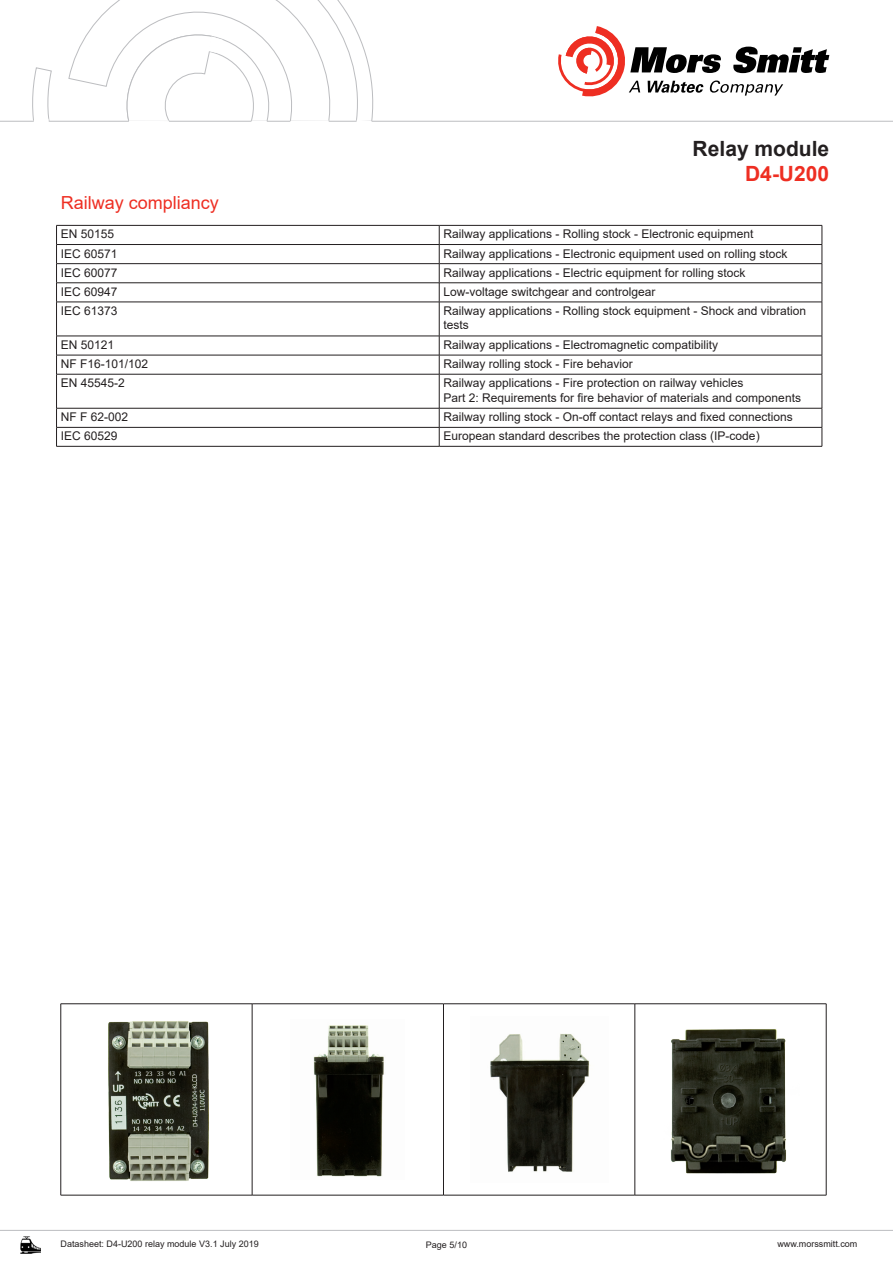
<style>
.page{position:relative;width:893px;height:1263px;background:#fff}
.page>*{position:absolute;margin:0;border:0;box-sizing:border-box;transform-origin:0 0}
.t1{font:700 21px "Arial";color:#231f20}
.t2{font:700 21px "Arial";color:#ee2e22}
.Title___red-reg-12{font:18px "Arial";color:#ee2e22}
.Tabel___black-reg-8{font:12px/14.4px "Arial";color:#231f20}
.t3{font:9px "Arial";color:#231f20}
</style>
<div class="page">
<svg style="left:33px;top:5px;width:356px;height:116px"></svg>
<svg style="left:34px;top:119px;width:15px;height:3px"></svg>
<svg style="left:356px;top:120px;width:16px;height:2px"></svg>
<svg style="left:68px;top:1px;width:274px;height:121px"></svg>
<svg style="left:558px;top:26px;width:271px;height:70px"></svg>
<img style="left:20px;top:1237px;width:21px;height:16px">
<svg style="left:57px;top:224px;width:765px;height:222px"></svg>
<hr style="left:56px;top:225px;width:383px;height:1px;background:#231f20">
<hr style="left:439px;top:225px;width:383px;height:1px;background:#231f20">
<hr style="left:56px;top:244px;width:383px;height:1px;background:#231f20">
<hr style="left:439px;top:244px;width:383px;height:1px;background:#231f20">
<hr style="left:56px;top:263px;width:383px;height:1px;background:#231f20">
<hr style="left:439px;top:263px;width:383px;height:1px;background:#231f20">
<hr style="left:56px;top:283px;width:383px;height:1px;background:#231f20">
<svg style="left:56px;top:226px;width:1px;height:76px"></svg>
<hr style="left:439px;top:283px;width:383px;height:1px;background:#231f20">
<svg style="left:439px;top:226px;width:1px;height:76px"></svg>
<svg style="left:822px;top:226px;width:1px;height:76px"></svg>
<hr style="left:56px;top:302px;width:383px;height:1px;background:#231f20">
<hr style="left:56px;top:302px;width:1px;height:34px;background:#231f20">
<hr style="left:439px;top:302px;width:383px;height:1px;background:#231f20">
<hr style="left:439px;top:302px;width:1px;height:34px;background:#231f20">
<hr style="left:822px;top:302px;width:1px;height:34px;background:#231f20">
<hr style="left:56px;top:336px;width:383px;height:1px;background:#231f20">
<hr style="left:439px;top:336px;width:383px;height:1px;background:#231f20">
<hr style="left:56px;top:355px;width:383px;height:1px;background:#231f20">
<svg style="left:56px;top:336px;width:1px;height:38px"></svg>
<hr style="left:439px;top:355px;width:383px;height:1px;background:#231f20">
<svg style="left:439px;top:336px;width:1px;height:38px"></svg>
<svg style="left:822px;top:336px;width:1px;height:38px"></svg>
<hr style="left:56px;top:374px;width:383px;height:1px;background:#231f20">
<hr style="left:56px;top:374px;width:1px;height:34px;background:#231f20">
<hr style="left:439px;top:374px;width:383px;height:1px;background:#231f20">
<hr style="left:439px;top:374px;width:1px;height:34px;background:#231f20">
<hr style="left:822px;top:374px;width:1px;height:34px;background:#231f20">
<hr style="left:56px;top:408px;width:383px;height:1px;background:#231f20">
<hr style="left:439px;top:408px;width:383px;height:1px;background:#231f20">
<hr style="left:56px;top:427px;width:383px;height:1px;background:#231f20">
<svg style="left:56px;top:408px;width:1px;height:38px"></svg>
<hr style="left:439px;top:427px;width:383px;height:1px;background:#231f20">
<svg style="left:439px;top:408px;width:1px;height:38px"></svg>
<svg style="left:822px;top:408px;width:1px;height:38px"></svg>
<hr style="left:56px;top:446px;width:383px;height:1px;background:#231f20">
<hr style="left:439px;top:446px;width:383px;height:1px;background:#231f20">
<svg style="left:62px;top:1004px;width:764px;height:191px"></svg>
<hr style="left:61px;top:1003px;width:191px;height:1px;background:#231f20">
<hr style="left:61px;top:1004px;width:1px;height:191px;background:#231f20">
<hr style="left:252px;top:1003px;width:191px;height:1px;background:#231f20">
<hr style="left:252px;top:1004px;width:1px;height:191px;background:#231f20">
<hr style="left:443px;top:1003px;width:192px;height:1px;background:#231f20">
<hr style="left:443px;top:1004px;width:1px;height:191px;background:#231f20">
<hr style="left:635px;top:1003px;width:191px;height:1px;background:#231f20">
<hr style="left:635px;top:1004px;width:1px;height:191px;background:#231f20">
<hr style="left:826px;top:1004px;width:1px;height:191px;background:#231f20">
<hr style="left:61px;top:1195px;width:191px;height:1px;background:#231f20">
<hr style="left:252px;top:1195px;width:191px;height:1px;background:#231f20">
<hr style="left:443px;top:1195px;width:192px;height:1px;background:#231f20">
<hr style="left:635px;top:1195px;width:191px;height:1px;background:#231f20">
<img style="left:90px;top:1014px;width:132px;height:171px">
<img style="left:291px;top:1019px;width:114px;height:161px">
<img style="left:470px;top:1017px;width:138px;height:165px">
<img style="left:661px;top:1021px;width:139px;height:157px">
<h1 class="t1" style="left:693px;top:133px;width:138px">Relay module</h1>
<h1 class="t2" style="left:745px;top:159px;width:86px">D4-U200</h1>
<p class="Title___red-reg-12" style="left:61px;top:190px;width:160px">Railway compliancy</p>
<p class="Tabel___black-reg-8" style="left:61px;top:227px;width:55px">EN 50155</p>
<p class="Tabel___black-reg-8" style="left:443px;top:227px;width:312px">Railway applications - Rolling stock - Electronic equipment</p>
<p class="Tabel___black-reg-8" style="left:61px;top:246px;width:58px">IEC 60571</p>
<p class="Tabel___black-reg-8" style="left:443px;top:246px;width:346px">Railway applications - Electronic equipment used on rolling stock</p>
<p class="Tabel___black-reg-8" style="left:61px;top:265px;width:58px">IEC 60077</p>
<p class="Tabel___black-reg-8" style="left:443px;top:265px;width:304px">Railway applications - Electric equipment for rolling stock</p>
<p class="Tabel___black-reg-8" style="left:61px;top:284px;width:58px">IEC 60947</p>
<p class="Tabel___black-reg-8" style="left:443px;top:284px;width:214px">Low-voltage switchgear and controlgear</p>
<p class="Tabel___black-reg-8" style="left:61px;top:303px;width:58px">IEC 61373</p>
<p class="Tabel___black-reg-8" style="left:443px;top:303px;width:364px">Railway applications - Rolling stock equipment - Shock and vibration tests</p>
<p class="Tabel___black-reg-8" style="left:61px;top:337px;width:55px">EN 50121</p>
<p class="Tabel___black-reg-8" style="left:443px;top:337px;width:276px">Railway applications - Electromagnetic compatibility</p>
<p class="Tabel___black-reg-8" style="left:61px;top:357px;width:89px">NF F16-101/102</p>
<p class="Tabel___black-reg-8" style="left:443px;top:357px;width:191px">Railway rolling stock - Fire behavior</p>
<p class="Tabel___black-reg-8" style="left:61px;top:376px;width:66px">EN 45545-2</p>
<p class="Tabel___black-reg-8" style="left:443px;top:376px;width:302px">Railway applications - Fire protection on railway vehicles</p>
<p class="Tabel___black-reg-8" style="left:443px;top:390px;width:359px">Part 2: Requirements for fire behavior of materials and components</p>
<p class="Tabel___black-reg-8" style="left:61px;top:410px;width:69px">NF F 62-002</p>
<p class="Tabel___black-reg-8" style="left:443px;top:410px;width:351px">Railway rolling stock - On-off contact relays and fixed connections</p>
<p class="Tabel___black-reg-8" style="left:61px;top:429px;width:58px">IEC 60529</p>
<p class="Tabel___black-reg-8" style="left:443px;top:429px;width:318px">European standard describes the protection class (IP-code)</p>
<p class="t3" style="left:61px;top:1237px;width:200px">Datasheet: D4-U200 relay module V3.1 July 2019</p>
<p class="t3" style="left:426px;top:1239px;width:43px">Page 5/10</p>
<p class="t3" style="left:777px;top:1237px;width:82px">www.morssmitt.com</p>
</div>
